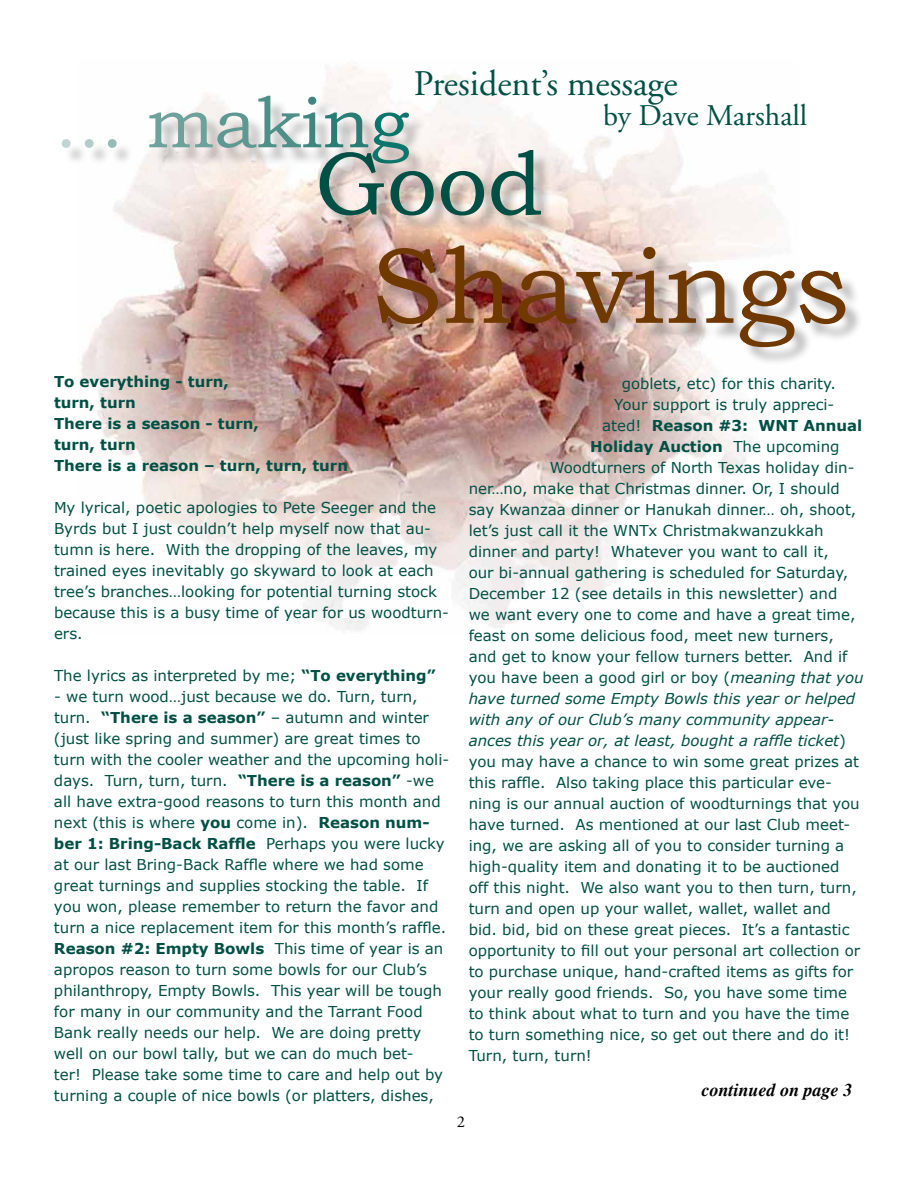
<style>
.page{position:relative;width:918px;height:1188px;background:#fff}
.page>*{position:absolute;margin:0;border:0;box-sizing:border-box;transform-origin:0 0}
.t1{font:108px "Bookman Old Style";color:#703900}
.t2{font:90px "Bookman Old Style";color:#005045}
.t3{font:72px "Bookman Old Style";color:#bfd5d2}
.t4{font:36px "Adobe Garamond";color:#005045}
.t5{font:30px "Adobe Garamond";color:#005045}
.t6{font:italic 700 18px "Times";color:#000}
.t7{font:16.5px "Adobe Garamond";color:#000}
.t8{font:15px/21px "Verdana";color:#005045}
.t9{font:700 15px/21px "Verdana";color:#005045}
.t10{font:italic 15px "Verdana";color:#005045}
.s1{color:#b2ccc9}
.s2{color:#97bbb7}
.s3{color:#6da19b}
.s4{color:#5e9892}
.s5{color:#4f8f88}
.s6{color:#3e867f}
.s7{color:#2a7d75}
.s8{color:#0c756c}
.s9{font-weight:700}
.s10{font-weight:400}
.s11{font-style:italic}
.s12{font-style:normal}
</style>
<div class="page">
<img style="left:80px;top:63px;width:701px;height:568px">
<div style="left:64px;top:99px;width:362px;height:83px;background:#000;opacity:.28"></div>
<div style="left:321px;top:152px;width:238px;height:82px;background:#000;opacity:.28"></div>
<div style="left:379px;top:248px;width:484px;height:117px;background:#000;opacity:.28"></div>
<h3 class="t4" style="left:414px;top:64px;width:266px">President’s message</h3>
<h3 class="t5" style="left:603px;top:100px;width:206px">by Dave Marshall</h3>
<h3 class="t3" style="left:55px;top:76px;width:356px">.<span class="s1">.</span><span class="s2">.</span> <span class="s3">m</span><span class="s4">a</span><span class="s5">k</span><span class="s6">i</span><span class="s7">n</span><span class="s8">g</span></h3>
<h2 class="t2" style="left:315px;top:125px;width:230px">Good</h2>
<h1 class="t1" style="left:371px;top:216px;width:481px">Shavings</h1>
<p class="t9" style="left:54px;top:371px;width:296px">To everything - turn,<br>turn, turn<br>There is a season - turn,<br>turn, turn<br>There is a reason – turn, turn, turn</p>
<p class="t8" style="left:54px;top:497px;width:396px">My lyrical, poetic apologies to Pete Seeger and the Byrds but I just couldn’t help myself now that au&shy;tumn is here. With the dropping of the leaves, my trained eyes inevitably go skyward to look at each tree’s branches…looking for potential turning stock because this is a busy time of year for us woodturn&shy;ers.</p>
<p class="t8" style="left:54px;top:665px;width:383px">The lyrics as interpreted by me; <span class="s9">“To everything”</span></p>
<p class="t8" style="left:54px;top:686px;width:397px">- we turn wood…just because we do. Turn, turn, turn. <span class="s9">“There is a season”</span> – autumn and winter (just like spring and summer) are great times to turn with the cooler weather and the upcoming holi&shy;days. Turn, turn, turn. <span class="s9">“There is a reason”</span> -we all have extra-good reasons to turn this month and next (this is where <span class="s9">you</span> come in). <span class="s9">Reason num&shy;ber 1: Bring-Back Raffle</span> Perhaps you were lucky at our last Bring-Back Raffle where we had some great turnings and supplies stocking the table. If you won, please remember to return the favor and turn a nice replacement item for this month’s raffle.<br><span class="s9">Reason #2: Empty Bowls</span> This time of year is an apropos reason to turn some bowls for our Club’s philanthropy, Empty Bowls. This year will be tough for many in our community and the Tarrant Food Bank really needs our help. We are doing pretty well on our bowl tally, but we can do much bet-<br>ter! Please take some time to care and help out by turning a couple of nice bowls (or platters, dishes,</p>
<p class="t8" style="left:622px;top:373px;width:216px">goblets, etc) for this charity.</p>
<p class="t8" style="left:614px;top:394px;width:222px">Your support is truly appreci-</p>
<p class="t9" style="left:602px;top:415px;width:262px"><span class="s10">ated!</span> Reason #3: WNT Annual</p>
<p class="t9" style="left:590px;top:436px;width:251px">Holiday Auction <span class="s10">The upcoming</span></p>
<p class="t8" style="left:550px;top:457px;width:306px">Woodturners of North Texas holiday din-</p>
<p class="t8" style="left:469px;top:478px;width:373px">ner…no, make that Christmas dinner. Or, I should</p>
<p class="t8" style="left:469px;top:499px;width:389px">say Kwanzaa dinner or Hanukah dinner… oh, shoot,</p>
<p class="t8" style="left:469px;top:520px;width:357px">let’s just call it the WNTx Christmakwanzukkah</p>
<p class="t8" style="left:469px;top:541px;width:362px">dinner and party! Whatever you want to call it,</p>
<p class="t8" style="left:469px;top:562px;width:381px">our bi-annual gathering is scheduled for Saturday,</p>
<p class="t8" style="left:469px;top:583px;width:370px">December 12 (see details in this newsletter) and</p>
<p class="t8" style="left:469px;top:604px;width:388px">we want every one to come and have a great time,</p>
<p class="t8" style="left:469px;top:625px;width:367px">feast on some delicious food, meet new turners,</p>
<p class="t8" style="left:469px;top:646px;width:380px">and get to know your fellow turners better. And if</p>
<p class="t8" style="left:469px;top:667px;width:397px">you have been a good girl or boy (<span class="s11">meaning that you</span></p>
<p class="t10" style="left:469px;top:689px;width:388px">have turned some Empty Bowls this year or helped</p>
<p class="t10" style="left:469px;top:710px;width:367px">with any of our Club’s many community appear-</p>
<p class="t10" style="left:469px;top:731px;width:379px">ances this year or, at least, bought a raffle ticket<span class="s12">)</span></p>
<p class="t8" style="left:469px;top:751px;width:392px">you may have a chance to win some great prizes at</p>
<p class="t8" style="left:469px;top:772px;width:365px">this raffle. Also taking place this particular eve-</p>
<p class="t8" style="left:469px;top:793px;width:393px">ning is our annual auction of woodturnings that you</p>
<p class="t8" style="left:469px;top:814px;width:383px">have turned. As mentioned at our last Club meet-</p>
<p class="t8" style="left:469px;top:835px;width:377px">ing, we are asking all of you to consider turning a</p>
<p class="t8" style="left:469px;top:856px;width:372px">high-quality item and donating it to be auctioned</p>
<p class="t8" style="left:469px;top:877px;width:390px">off this night. We also want you to then turn, turn,</p>
<p class="t8" style="left:469px;top:898px;width:364px">turn and open up your wallet, wallet, wallet and</p>
<p class="t8" style="left:469px;top:919px;width:382px">bid. bid, bid on these great pieces. It’s a fantastic</p>
<p class="t8" style="left:469px;top:940px;width:393px">opportunity to fill out your personal art collection or</p>
<p class="t8" style="left:469px;top:961px;width:386px">to purchase unique, hand-crafted items as gifts for</p>
<p class="t8" style="left:469px;top:982px;width:380px">your really good friends. So, you have some time</p>
<p class="t8" style="left:469px;top:1003px;width:382px">to think about what to turn and you have the time</p>
<p class="t8" style="left:469px;top:1024px;width:383px">to turn something nice, so get out there and do it!</p>
<p class="t8" style="left:469px;top:1045px;width:125px">Turn, turn, turn!</p>
<p class="t6" style="left:702px;top:1079px;width:152px">continued on page 3</p>
<p class="t7" style="left:457px;top:1112px;width:10px">2</p>
</div>
